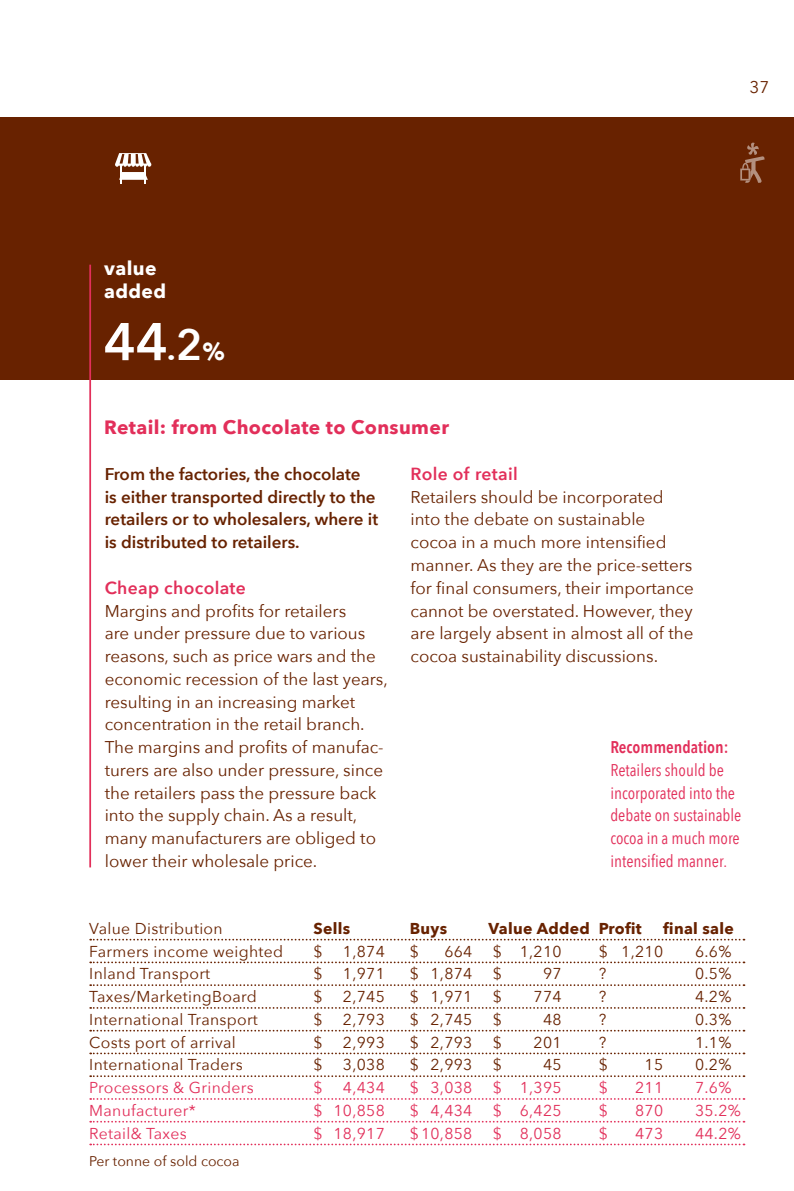
<style>
.page{position:relative;width:794px;height:1191px;background:#fff}
.page>*{position:absolute;margin:0;border:0;box-sizing:border-box;transform-origin:0 0}
.t1{font:600 52.5px "Avenir Next";color:#fff}
.t2{font:700 19.25px "Avenir Next";letter-spacing:.02em;color:#e22f5a}
.t3{font:700 19.25px/22.8px "Avenir Next";letter-spacing:.02em;color:#fff}
.t4{font:600 17.5px "Avenir Next";letter-spacing:.02em;color:#e22f5a}
.t5{font:16.97px/22.8px "Avenir Next";color:#682200}
.t6{font:600 16.97px/22.8px "Avenir Next";color:#682200}
.t7{font:16.97px/22.8px "Avenir Next Condensed";color:#e22f5a}
.t8{font:600 16.97px "Avenir Next Condensed";color:#e22f5a}
.t9{font:15.75px "Avenir Next";letter-spacing:.02em;color:#682200}
.t10{font:15.75px "Avenir Next";letter-spacing:.02em;color:#e22f5a}
.t11{font:700 15.75px "Avenir Next";letter-spacing:.02em;color:#682200}
.t12{font:14px "Avenir Next";color:#682200}
.s1{font-size:35px}
.s2{font-size:43.75px}
.s3{font-weight:700;font-size:24.5px}
</style>
<div class="page">
<div style="left:0;top:117px;width:794px;height:262px;background:#682200"></div>
<hr style="left:89px;top:265px;width:2px;height:602px;background:#e22f5a">
<svg style="left:115px;top:153px;width:36px;height:31px"></svg>
<svg style="left:740px;top:143px;width:24px;height:40px"></svg>
<svg style="left:90px;top:938px;width:654px;height:2px"></svg>
<svg style="left:90px;top:961px;width:654px;height:2px"></svg>
<svg style="left:90px;top:984px;width:654px;height:2px"></svg>
<svg style="left:90px;top:1007px;width:654px;height:1px"></svg>
<svg style="left:90px;top:1029px;width:654px;height:2px"></svg>
<svg style="left:90px;top:1052px;width:654px;height:2px"></svg>
<svg style="left:90px;top:1075px;width:654px;height:2px"></svg>
<svg style="left:90px;top:1098px;width:654px;height:1px"></svg>
<svg style="left:90px;top:1120px;width:654px;height:2px"></svg>
<svg style="left:90px;top:1143px;width:654px;height:2px"></svg>
<p class="t5" style="left:749px;top:75px;width:21px">37</p>
<p class="t3" style="left:104px;top:257px;width:63px">value added</p>
<h1 class="t1" style="left:104px;top:297px;width:122px">44<span class="s1">.</span><span class="s2">2</span><span class="s3">%</span></h1>
<p class="t2" style="left:104px;top:411px;width:346px">Retail: from Chocolate to Consumer</p>
<p class="t6" style="left:105px;top:462px;width:275px">From the factories, the chocolate<br>is either transported directly to the retailers or to wholesalers, where it is distributed to retailers.</p>
<p class="t4" style="left:105px;top:572px;width:143px">Cheap chocolate</p>
<p class="t5" style="left:105px;top:598px;width:285px">Margins and profits for retailers<br>are under pressure due to various reasons, such as price wars and the economic recession of the last years, resulting in an increasing market concentration in the retail branch.<br>The margins and profits of manufac&shy;turers are also under pressure, since the retailers pass the pressure back into the supply chain. As a result, many manufacturers are obliged to lower their wholesale price.</p>
<p class="t4" style="left:410px;top:459px;width:109px">Role of retail</p>
<p class="t5" style="left:410px;top:485px;width:285px">Retailers should be incorporated into the debate on sustainable cocoa in a much more intensified manner. As they are the price-setters for final consumers, their importance cannot be overstated. However, they are largely absent in almost all of the cocoa sustainability discussions.</p>
<p class="t8" style="left:610px;top:732px;width:120px">Recommendation:</p>
<p class="t7" style="left:610px;top:757px;width:133px">Retailers should be incorporated into the debate on sustainable cocoa in a much more intensified manner.</p>
<p class="t9" style="left:89px;top:915px;width:135px">Value Distribution</p>
<p class="t11" style="left:313px;top:914px;width:38px">Sells</p>
<p class="t11" style="left:410px;top:914px;width:39px">Buys</p>
<p class="t11" style="left:488px;top:914px;width:155px">Value Added Profit</p>
<p class="t11" style="left:663px;top:914px;width:72px">final sale</p>
<p class="t9" style="left:89px;top:937px;width:195px">Farmers income weighted</p>
<p class="t9" style="left:313px;top:937px;width:11px">$</p>
<p class="t9" style="left:343px;top:937px;width:43px">1,874</p>
<p class="t9" style="left:410px;top:937px;width:11px">$</p>
<p class="t9" style="left:444px;top:937px;width:30px">664</p>
<p class="t9" style="left:493px;top:937px;width:70px">$ 1,210</p>
<p class="t9" style="left:599px;top:937px;width:66px">$ 1,210</p>
<p class="t9" style="left:695px;top:937px;width:38px">6.6%</p>
<p class="t9" style="left:89px;top:960px;width:122px">Inland Transport</p>
<p class="t9" style="left:313px;top:960px;width:11px">$</p>
<p class="t9" style="left:343px;top:960px;width:43px">1,971</p>
<p class="t9" style="left:410px;top:960px;width:64px">$ 1,874</p>
<p class="t9" style="left:493px;top:960px;width:11px">$</p>
<p class="t9" style="left:543px;top:960px;width:20px">97</p>
<p class="t9" style="left:599px;top:960px;width:9px">?</p>
<p class="t9" style="left:695px;top:960px;width:38px">0.5%</p>
<p class="t9" style="left:89px;top:983px;width:169px">Taxes/MarketingBoard</p>
<p class="t9" style="left:313px;top:983px;width:11px">$</p>
<p class="t9" style="left:343px;top:983px;width:43px">2,745</p>
<p class="t9" style="left:410px;top:983px;width:64px">$ 1,971</p>
<p class="t9" style="left:493px;top:983px;width:11px">$</p>
<p class="t9" style="left:533px;top:983px;width:30px">774</p>
<p class="t9" style="left:599px;top:983px;width:9px">?</p>
<p class="t9" style="left:695px;top:983px;width:38px">4.2%</p>
<p class="t9" style="left:89px;top:1006px;width:170px">International Transport</p>
<p class="t9" style="left:313px;top:1006px;width:11px">$</p>
<p class="t9" style="left:343px;top:1006px;width:43px">2,793</p>
<p class="t9" style="left:410px;top:1006px;width:64px">$ 2,745</p>
<p class="t9" style="left:493px;top:1006px;width:11px">$</p>
<p class="t9" style="left:543px;top:1006px;width:20px">48</p>
<p class="t9" style="left:599px;top:1006px;width:9px">?</p>
<p class="t9" style="left:695px;top:1006px;width:38px">0.3%</p>
<p class="t9" style="left:89px;top:1028px;width:148px">Costs port of arrival</p>
<p class="t9" style="left:313px;top:1028px;width:11px">$</p>
<p class="t9" style="left:343px;top:1028px;width:43px">2,993</p>
<p class="t9" style="left:410px;top:1028px;width:64px">$ 2,793</p>
<p class="t9" style="left:493px;top:1028px;width:11px">$</p>
<p class="t9" style="left:533px;top:1028px;width:30px">201</p>
<p class="t9" style="left:599px;top:1028px;width:9px">?</p>
<p class="t9" style="left:695px;top:1028px;width:38px">1.1%</p>
<p class="t9" style="left:89px;top:1051px;width:155px">International Traders</p>
<p class="t9" style="left:313px;top:1051px;width:11px">$</p>
<p class="t9" style="left:343px;top:1051px;width:43px">3,038</p>
<p class="t9" style="left:410px;top:1051px;width:64px">$ 2,993</p>
<p class="t9" style="left:493px;top:1051px;width:11px">$</p>
<p class="t9" style="left:543px;top:1051px;width:20px">45</p>
<p class="t9" style="left:599px;top:1051px;width:11px">$</p>
<p class="t9" style="left:644px;top:1051px;width:20px">15</p>
<p class="t9" style="left:695px;top:1051px;width:38px">0.2%</p>
<p class="t10" style="left:89px;top:1074px;width:166px">Processors &amp; Grinders</p>
<p class="t10" style="left:313px;top:1074px;width:11px">$</p>
<p class="t10" style="left:343px;top:1074px;width:43px">4,434</p>
<p class="t10" style="left:410px;top:1074px;width:64px">$ 3,038</p>
<p class="t10" style="left:493px;top:1074px;width:70px">$ 1,395</p>
<p class="t10" style="left:599px;top:1074px;width:11px">$</p>
<p class="t10" style="left:635px;top:1074px;width:30px">211</p>
<p class="t10" style="left:695px;top:1074px;width:38px">7.6%</p>
<p class="t10" style="left:89px;top:1097px;width:108px">Manufacturer*</p>
<p class="t10" style="left:313px;top:1097px;width:73px">$ 10,858</p>
<p class="t10" style="left:410px;top:1097px;width:64px">$ 4,434</p>
<p class="t10" style="left:493px;top:1097px;width:70px">$ 6,425</p>
<p class="t10" style="left:599px;top:1097px;width:11px">$</p>
<p class="t10" style="left:635px;top:1097px;width:30px">870</p>
<p class="t10" style="left:695px;top:1097px;width:47px">35.2%</p>
<p class="t10" style="left:89px;top:1119px;width:99px">Retail&amp; Taxes</p>
<p class="t10" style="left:313px;top:1119px;width:73px">$ 18,917</p>
<p class="t10" style="left:410px;top:1119px;width:64px">$10,858</p>
<p class="t10" style="left:493px;top:1119px;width:70px">$ 8,058</p>
<p class="t10" style="left:599px;top:1119px;width:11px">$</p>
<p class="t10" style="left:635px;top:1119px;width:30px">473</p>
<p class="t10" style="left:695px;top:1119px;width:47px">44.2%</p>
<p class="t12" style="left:89px;top:1149px;width:152px">Per tonne of sold cocoa</p>
</div>
